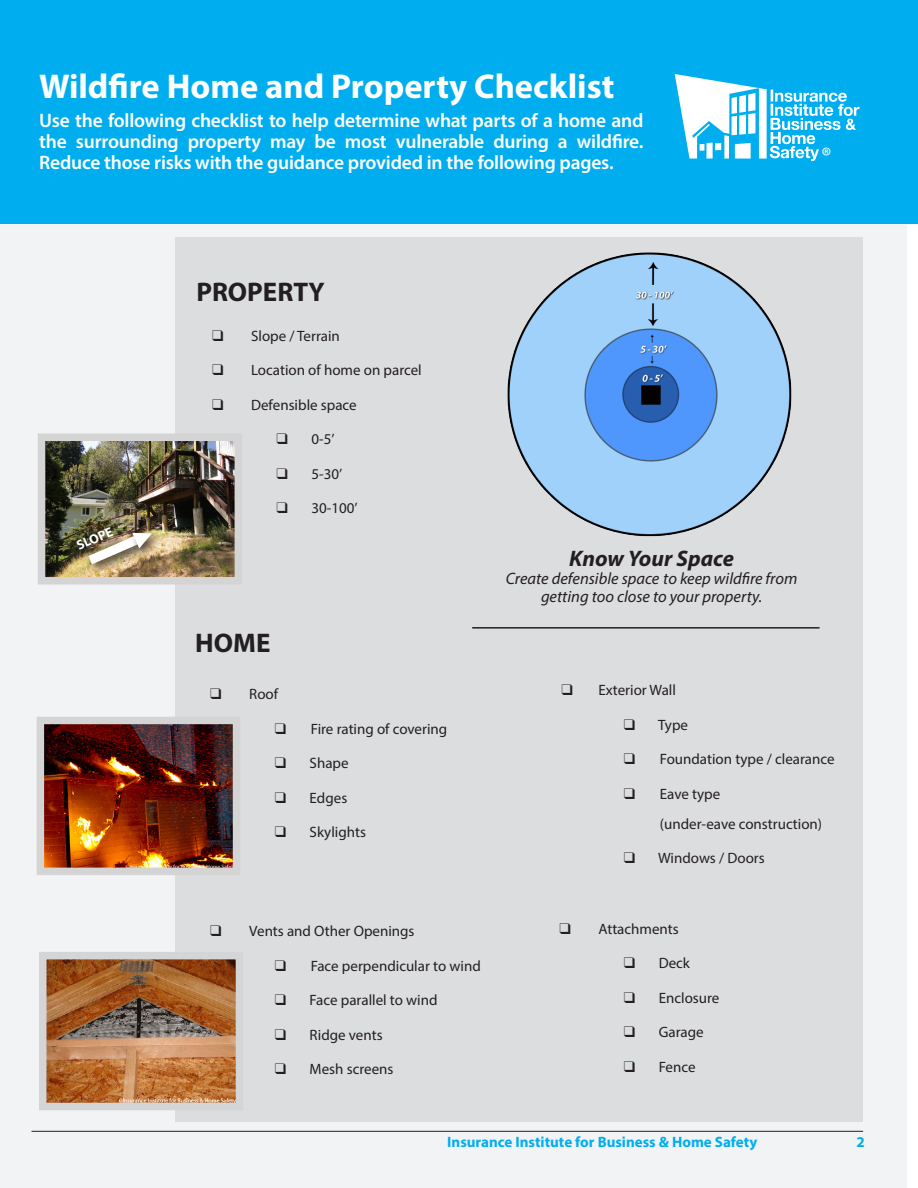
<style>
.page{position:relative;width:918px;height:1188px;background:#fff}
.page>*{position:absolute;margin:0;border:0;box-sizing:border-box;transform-origin:0 0}
.t1{font:700 34.5px "Myriad Pro";color:#fff}
.bullets{font:700 27px "Myriad Pro";color:#231f20}
.t2{font:24px "Myriad Pro";color:#fff}
.t3{font:italic 700 22.5px "Myriad Pro";color:#231f20}
.t4{font:600 19.5px/21px "Myriad Pro";letter-spacing:-.01em;color:#fff;text-align:justify}
.t5{font:italic 16.5px/18px "Myriad Pro";color:#231f20;text-align:center}
.t6{font:15px/30px "Myriad Pro";color:#231f20}
.Heading_4{font:700 15px "Myriad Pro";color:#00aeef}
.t7{font:700 13.5px "Myriad Pro";color:#fff}
</style>
<div class="page">
<div style="left:0;top:4px;width:906px;height:1184px;background:#f2f3f4"></div>
<div style="left:0;top:0;width:917px;height:223px;background:#00aeef"></div>
<hr style="left:32px;top:1131px;width:831px;height:1px;background:#231f20">
<div style="left:176px;top:237px;width:687px;height:884px;background:#dcdddf"></div>
<img style="left:47px;top:443px;width:186px;height:133px">
<div style="left:38px;top:434px;width:204px;height:151px;border:8px solid #d5d4d4"></div>
<div style="left:85px;top:533px;width:66px;height:43px;background:#231f20;opacity:.75"></div>
<div style="left:129px;top:529px;width:34px;height:30px;background:#231f20;opacity:.75"></div>
<img style="left:78px;top:528px;width:74px;height:44px">
<img style="left:507px;top:252px;width:285px;height:285px">
<hr style="left:472px;top:627px;width:348px;height:2px;background:#231f20">
<img style="left:46px;top:726px;width:185px;height:140px">
<div style="left:37px;top:717px;width:203px;height:158px;border:8px solid #d5d4d4"></div>
<img style="left:48px;top:961px;width:186px;height:140px">
<div style="left:39px;top:952px;width:204px;height:158px;border:8px solid #d4d5d7"></div>
<svg style="left:675px;top:74px;width:185px;height:87px"></svg>
<p class="t1" style="left:39px;top:64px;width:577px">Wildfire Home and Property Checklist</p>
<p class="t4" style="left:39px;top:110px;width:606px">Use the following checklist to help determine what parts of a home and the surrounding property may be most vulnerable during a wildfire.<br>Reduce those risks with the guidance provided in the following pages.</p>
<p class="t2" style="left:821px;top:141px;width:12px">®</p>
<p class="t7" style="left:74px;top:538px;width:40px;rotate:-24deg">SLOPE</p>
<p class="bullets" style="left:196px;top:274px;width:130px">PROPERTY</p>
<p class="t6" style="left:212px;top:320px;width:129px">❑ Slope / Terrain</p>
<p class="t6" style="left:212px;top:355px;width:211px">❑ Location of home on parcel</p>
<p class="t6" style="left:212px;top:389px;width:146px">❑ Defensible space</p>
<p class="t6" style="left:277px;top:424px;width:59px">❑ 0-5’</p>
<p class="t6" style="left:277px;top:458px;width:67px">❑ 5-30’</p>
<p class="t6" style="left:277px;top:493px;width:83px">❑ 30-100’</p>
<p class="t3" style="left:569px;top:544px;width:166px">Know Your Space</p>
<p class="t5" style="left:506px;top:570px;width:293px">Create defensible space to keep wildfire from getting too close to your property.</p>
<p class="bullets" style="left:195px;top:625px;width:77px">HOME</p>
<p class="t6" style="left:210px;top:679px;width:69px">❑ Roof</p>
<p class="t6" style="left:275px;top:714px;width:174px">❑ Fire rating of covering</p>
<p class="t6" style="left:275px;top:748px;width:75px">❑ Shape</p>
<p class="t6" style="left:275px;top:783px;width:74px">❑ Edges</p>
<p class="t6" style="left:275px;top:817px;width:93px">❑ Skylights</p>
<p class="t6" style="left:210px;top:916px;width:206px">❑ Vents and Other Openings</p>
<p class="t6" style="left:275px;top:951px;width:208px">❑ Face perpendicular to wind</p>
<p class="t6" style="left:275px;top:985px;width:164px">❑ Face parallel to wind</p>
<p class="t6" style="left:275px;top:1020px;width:109px">❑ Ridge vents</p>
<p class="t6" style="left:275px;top:1054px;width:120px">❑ Mesh screens</p>
<p class="t6" style="left:562px;top:675px;width:116px">❑ Exterior Wall</p>
<p class="t6" style="left:624px;top:710px;width:66px">❑ Type</p>
<p class="t6" style="left:624px;top:744px;width:212px">❑ Foundation type / clearance</p>
<p class="t6" style="left:660px;top:779px;width:164px;text-indent:-36px">❑ Eave type<br>(under-eave construction)</p>
<p class="t6" style="left:624px;top:843px;width:142px">❑ Windows / Doors</p>
<p class="t6" style="left:559px;top:914px;width:121px">❑ Attachments</p>
<p class="t6" style="left:624px;top:948px;width:68px">❑ Deck</p>
<p class="t6" style="left:624px;top:983px;width:97px">❑ Enclosure</p>
<p class="t6" style="left:624px;top:1017px;width:81px">❑ Garage</p>
<p class="t6" style="left:624px;top:1052px;width:73px">❑ Fence</p>
<p class="Heading_4" style="left:447px;top:1133px;width:312px">Insurance Institute for Business &amp; Home Safety</p>
<p class="Heading_4" style="left:857px;top:1133px;width:10px">2</p>
</div>
